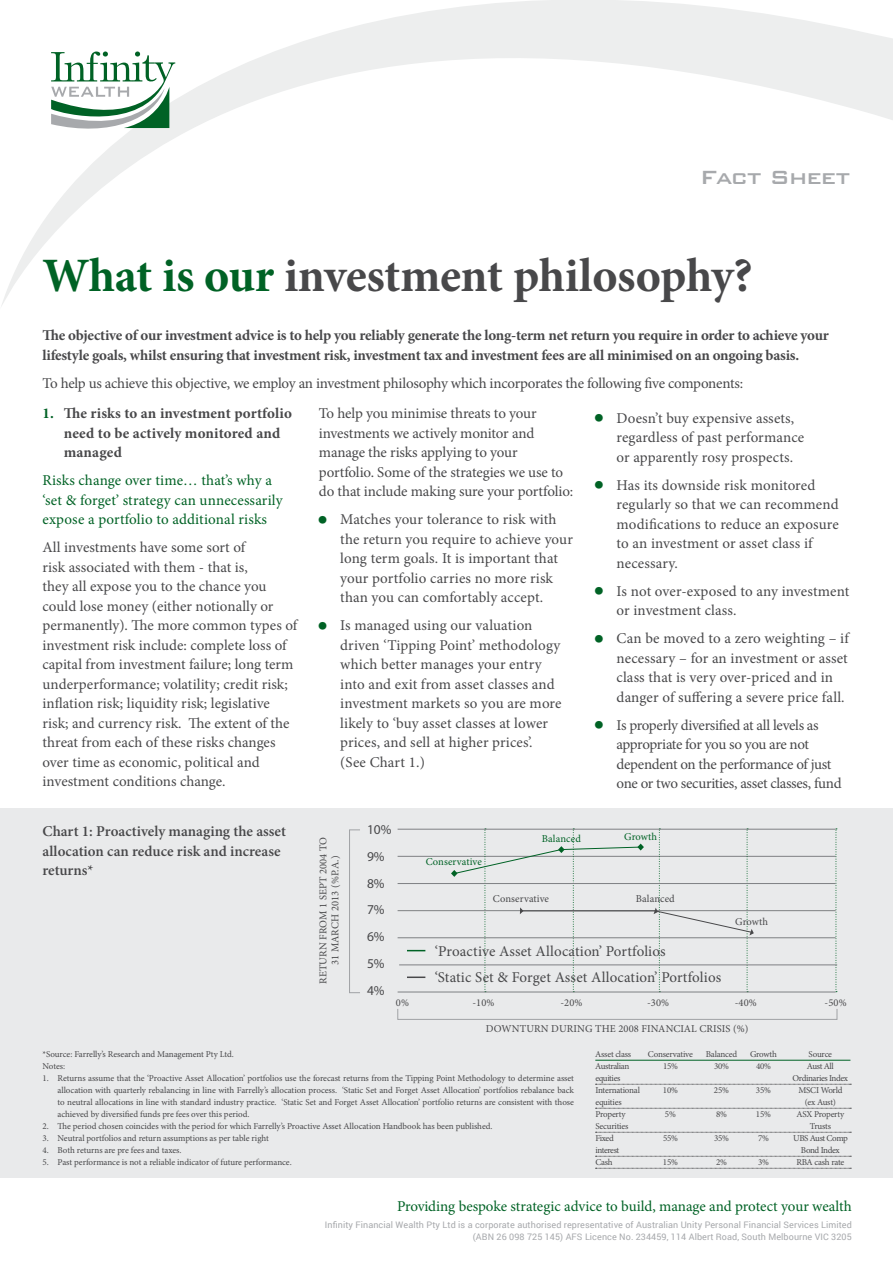
<style>
.page{position:relative;width:893px;height:1263px;background:#fff}
.page>*{position:absolute;margin:0;border:0;box-sizing:border-box;transform-origin:0 0}
.t1{font:700 48px "Minion Pro";letter-spacing:-.01em;color:#48484a}
.t2{font:500 25.5px "Bank Gothic BT";letter-spacing:-.04em;color:#a7a9ac}
.t3{font:15px/19.5px "Minion Pro";color:#48484a}
.t4{font:700 15px/19.5px "Minion Pro";letter-spacing:-.015em;color:#48484a}
.t5{font:15px/19.5px "Minion Pro";letter-spacing:.005em;color:#006225}
.t6{font:15px/19.5px "Minion Pro";letter-spacing:-.025em;color:#48484a}
.t7{font:15px "Minion Pro";letter-spacing:-.02em;color:#48484a}
.t8{font:600 15px/19.5px "Minion Pro";color:#48484a}
.t9{font:700 15px/19.5px "Minion Pro";letter-spacing:.01em;color:#48484a}
.t10{font:13.5px/26.8px "Myriad Pro";color:#48484a}
.t11{font:10.5px/12px "Minion Pro";letter-spacing:.01em;color:#48484a;text-align:center}
.t12{font:10.5px "Minion Pro";letter-spacing:.01em;color:#006225}
.t13{font:9px/12px "Minion Pro";letter-spacing:-.015em;color:#48484a}
.t14{font:9px/12px "Roboto";letter-spacing:.01em;color:#a7a9ac;text-align:right}
.t15{font:9px "Minion Pro";letter-spacing:-.045em;color:#48484a}
.t16{font:9px "Minion Pro";letter-spacing:-.05em;color:#48484a}
.s1{color:#006225}
</style>
<div class="page">
<svg style="left:1px;top:0;width:892px;height:306px"></svg>
<svg style="left:51px;top:51px;width:124px;height:88px"></svg>
<div style="left:0;top:808px;width:893px;height:370px;background:#e9eaeb"></div>
<hr style="left:595px;top:1060px;width:255px;height:1px;background:#006225">
<svg style="left:595px;top:1084px;width:256px;height:1px"></svg>
<svg style="left:595px;top:1108px;width:256px;height:1px"></svg>
<svg style="left:595px;top:1132px;width:256px;height:1px"></svg>
<svg style="left:595px;top:1156px;width:256px;height:1px"></svg>
<svg style="left:595px;top:1168px;width:256px;height:1px"></svg>
<hr style="left:398px;top:856px;width:438px;height:1px;background:#7e8083">
<svg style="left:836px;top:828px;width:1px;height:164px"></svg>
<hr style="left:398px;top:883px;width:438px;height:1px;background:#7e8083">
<hr style="left:398px;top:910px;width:438px;height:1px;background:#7e8083">
<hr style="left:398px;top:937px;width:438px;height:1px;background:#7e8083">
<hr style="left:399px;top:964px;width:438px;height:1px;background:#7e8083">
<hr style="left:398px;top:992px;width:438px;height:1px;background:#7e8083">
<hr style="left:398px;top:829px;width:437px;height:1px;background:#7e8083">
<svg style="left:451px;top:828px;width:303px;height:164px"></svg>
<div style="left:349px;top:830px;width:11px;height:163px;border:1px solid #a0a2a5"></div>
<svg style="left:407px;top:950px;width:18px;height:1px"></svg>
<svg style="left:407px;top:976px;width:18px;height:2px"></svg>
<h2 class="t2" style="left:700px;top:163px;width:152px">Fact Sheet</h2>
<h1 class="t1" style="left:43px;top:242px;width:711px"><span class="s1">What is our</span> investment philosophy?</h1>
<p class="t4" style="left:43px;top:325px;width:788px">The objective of our investment advice is to help you reliably generate the long-term net return you require in order to achieve your lifestyle goals, whilst ensuring that investment risk, investment tax and investment fees are all minimised on an ongoing basis.</p>
<p class="t7" style="left:43px;top:373px;width:702px">To help us achieve this objective, we employ an investment philosophy which incorporates the following five components:</p>
<p class="t9" style="left:64px;top:403px;width:230px;text-indent:-21px"><span class="s1">1.</span> The risks to an investment portfolio need to be actively monitored and managed</p>
<p class="t5" style="left:43px;top:471px;width:242px">Risks change over time… that’s why a ‘set &amp; forget’ strategy can unnecessarily expose a portfolio to additional risks</p>
<p class="t3" style="left:43px;top:538px;width:256px">All investments have some sort of<br>risk associated with them - that is,<br>they all expose you to the chance you could lose money (either notionally or permanently). The more common types of investment risk include: complete loss of capital from investment failure; long term underperformance; volatility; credit risk; inflation risk; liquidity risk; legislative risk; and currency risk. The extent of the threat from each of these risks changes over time as economic, political and investment conditions change.</p>
<p class="t3" style="left:319px;top:404px;width:256px">To help you minimise threats to your investments we actively monitor and manage the risks applying to your portfolio. Some of the strategies we use to do that include making sure your portfolio:</p>
<p class="t3" style="left:340px;top:510px;width:234px">Matches your tolerance to risk with the return you require to achieve your long term goals. It is important that your portfolio carries no more risk than you can comfortably accept.</p>
<p class="t3" style="left:340px;top:616px;width:223px">Is managed using our valuation driven ‘Tipping Point’ methodology which better manages your entry into and exit from asset classes and investment markets so you are more likely to ‘buy asset classes at lower prices, and sell at higher prices’. (See Chart 1.)</p>
<p class="t3" style="left:617px;top:408px;width:189px">Doesn’t buy expensive assets, regardless of past performance or apparently rosy prospects.</p>
<p class="t3" style="left:617px;top:475px;width:224px">Has its downside risk monitored regularly so that we can recommend modifications to reduce an exposure to an investment or asset class if necessary.</p>
<p class="t3" style="left:617px;top:581px;width:234px">Is not over-exposed to any investment or investment class.</p>
<p class="t3" style="left:617px;top:629px;width:234px">Can be moved to a zero weighting – if necessary – for an investment or asset class that is very over-priced and in danger of suffering a severe price fall.</p>
<p class="t6" style="left:617px;top:715px;width:227px">Is properly diversified at all levels as appropriate for you so you are not dependent on the performance of just one or two securities, asset classes, fund</p>
<p class="t8" style="left:43px;top:821px;width:245px">Chart 1: Proactively managing the asset allocation can reduce risk and increase returns*</p>
<p class="t11" style="left:317px;top:984px;width:149px;rotate:-90deg">RETURN FROM 1 SEPT 2004 TO<br>31 MARCH 2013 (%P.A.)</p>
<p class="t10" style="left:367px;top:816px;width:26px">10%<br>9%<br>8%<br>7%<br>6%<br>5%<br>4%</p>
<p class="t11" style="left:396px;top:996px;width:15px">0%</p>
<p class="t12" style="left:426px;top:854px;width:58px">Conservative</p>
<p class="t12" style="left:542px;top:832px;width:41px">Balanced</p>
<p class="t12" style="left:624px;top:829px;width:34px">Growth</p>
<p class="t11" style="left:493px;top:892px;width:58px">Conservative</p>
<p class="t11" style="left:636px;top:892px;width:41px">Balanced</p>
<p class="t3" style="left:435px;top:937px;width:288px;line-height:26.7px">‘Proactive Asset Allocation’ Portfolios<br>‘Static Set &amp; Forget Asset Allocation’ Portfolios</p>
<p class="t11" style="left:735px;top:915px;width:34px">Growth</p>
<p class="t11" style="left:472px;top:996px;width:24px">-10%</p>
<p class="t11" style="left:560px;top:996px;width:24px">-20%</p>
<p class="t11" style="left:647px;top:996px;width:24px">-30%</p>
<p class="t11" style="left:735px;top:996px;width:24px">-40%</p>
<p class="t11" style="left:825px;top:996px;width:24px">-50%</p>
<p class="t11" style="left:486px;top:1023px;width:264px">DOWNTURN DURING THE 2008 FINANCIAL CRISIS (%)</p>
<p class="t13" style="left:43px;top:1048px;width:193px">*Source: Farrelly’s Research and Management Pty Ltd.<br>Notes:</p>
<p class="t13" style="left:58px;top:1072px;width:518px;text-align:justify;text-indent:-15px">1. Returns assume that the ‘Proactive Asset Allocation’ portfolios use the forecast returns from the Tipping Point Methodology to determine asset allocation with quarterly rebalancing in line with Farrelly’s allocation process. ‘Static Set and Forget Asset Allocation’ portfolios rebalance back to neutral allocations in line with standard industry practice. ‘Static Set and Forget Asset Allocation’ portfolio returns are consistent with those achieved by diversified funds pre fees over this period.</p>
<p class="t13" style="left:43px;top:1120px;width:451px">2. The period chosen coincides with the period for which Farrelly’s Proactive Asset Allocation Handbook has been published.</p>
<p class="t13" style="left:43px;top:1132px;width:228px">3. Neutral portfolios and return assumptions as per table right</p>
<p class="t13" style="left:43px;top:1144px;width:141px">4. Both returns are pre fees and taxes.</p>
<p class="t13" style="left:43px;top:1156px;width:251px">5. Past performance is not a reliable indicator of future performance.</p>
<p class="t13" style="left:595px;top:1048px;width:37px">Asset class</p>
<p class="t13" style="left:648px;top:1048px;width:46px">Conservative</p>
<p class="t13" style="left:706px;top:1048px;width:33px">Balanced</p>
<p class="t13" style="left:750px;top:1048px;width:28px">Growth</p>
<p class="t13" style="left:809px;top:1048px;width:25px">Source</p>
<p class="t15" style="left:595px;top:1060px;width:36px">Australian</p>
<p class="t13" style="left:663px;top:1060px;width:16px">15%</p>
<p class="t13" style="left:714px;top:1060px;width:16px">30%</p>
<p class="t13" style="left:756px;top:1060px;width:16px">40%</p>
<p class="t13" style="left:807px;top:1060px;width:28px">Aust All</p>
<p class="t15" style="left:595px;top:1072px;width:27px">equities</p>
<p class="t15" style="left:792px;top:1072px;width:57px">Ordinaries Index</p>
<p class="t13" style="left:595px;top:1084px;width:46px">International</p>
<p class="t13" style="left:663px;top:1084px;width:17px">10%</p>
<p class="t13" style="left:714px;top:1084px;width:17px">25%</p>
<p class="t13" style="left:756px;top:1084px;width:17px">35%</p>
<p class="t13" style="left:798px;top:1084px;width:46px">MSCI World</p>
<p class="t13" style="left:595px;top:1096px;width:28px">equities</p>
<p class="t13" style="left:805px;top:1096px;width:33px">(ex Aust)</p>
<p class="t13" style="left:595px;top:1108px;width:32px">Property</p>
<p class="t13" style="left:665px;top:1108px;width:12px">5%</p>
<p class="t13" style="left:716px;top:1108px;width:12px">8%</p>
<p class="t13" style="left:756px;top:1108px;width:17px">15%</p>
<p class="t13" style="left:796px;top:1108px;width:49px">ASX Property</p>
<p class="t13" style="left:595px;top:1120px;width:35px">Securities</p>
<p class="t13" style="left:810px;top:1120px;width:23px">Trusts</p>
<p class="t13" style="left:595px;top:1132px;width:20px">Fixed</p>
<p class="t13" style="left:663px;top:1132px;width:16px">55%</p>
<p class="t13" style="left:714px;top:1132px;width:16px">35%</p>
<p class="t13" style="left:758px;top:1132px;width:12px">7%</p>
<p class="t15" style="left:793px;top:1132px;width:56px">UBS Aust Comp</p>
<p class="t16" style="left:595px;top:1144px;width:26px">interest</p>
<p class="t15" style="left:801px;top:1144px;width:40px">Bond Index</p>
<p class="t13" style="left:595px;top:1156px;width:19px">Cash</p>
<p class="t13" style="left:663px;top:1156px;width:17px">15%</p>
<p class="t13" style="left:716px;top:1156px;width:12px">2%</p>
<p class="t13" style="left:758px;top:1156px;width:12px">3%</p>
<p class="t13" style="left:796px;top:1156px;width:49px">RBA cash rate</p>
<p class="t5" style="left:397px;top:1197px;width:456px">Providing bespoke strategic advice to build, manage and protect your wealth</p>
<p class="t14" style="left:325px;top:1218px;width:529px">Infinity Financial Wealth Pty Ltd is a corporate authorised representative of Australian Unity Personal Financial Services Limited (ABN 26 098 725 145) AFS Licence No. 234459, 114 Albert Road, South Melbourne VIC 3205</p>
</div>
